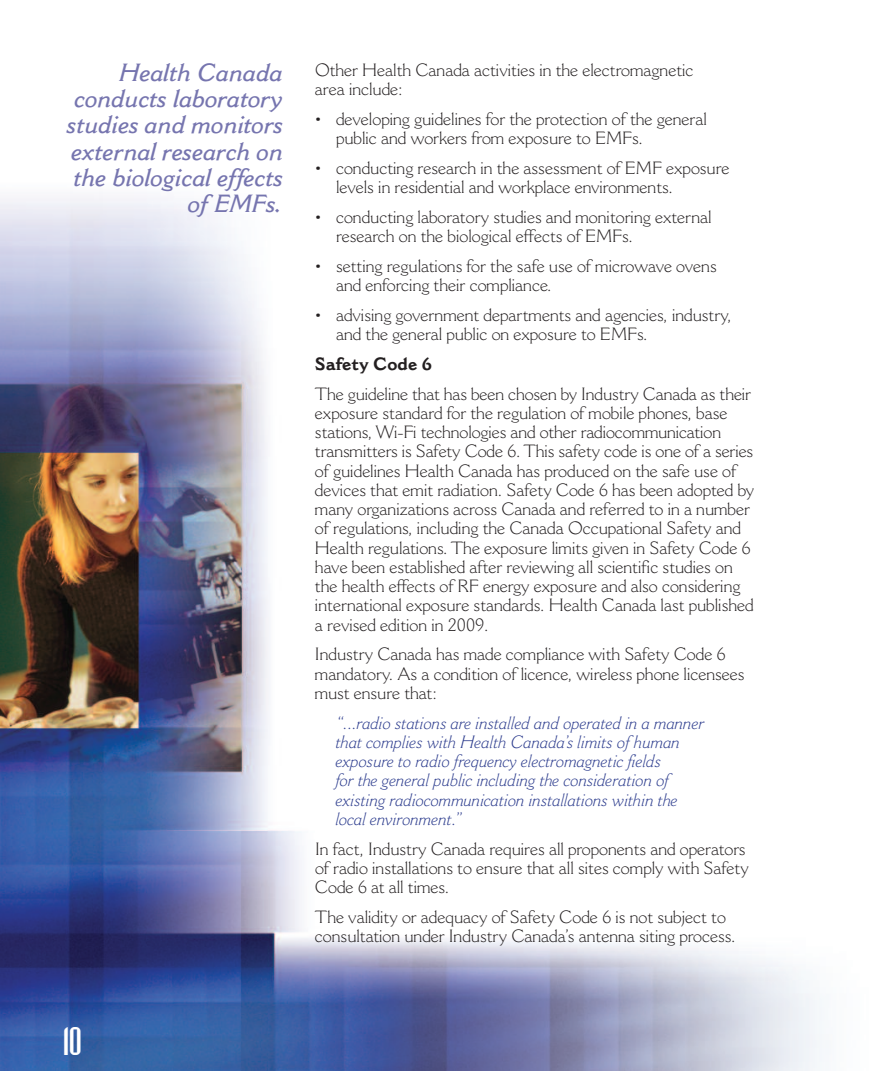
<style>
.page{position:relative;width:882px;height:1071px;background:#fff}
.page>*{position:absolute;margin:0;border:0;box-sizing:border-box;transform-origin:0 0}
.t1{font:42px "Badloc ICG";color:#fff}
.t2{font:italic 600 24.5px/26.2px "Cantoria";color:#7675af;text-align:right}
.t3{font:300 17.5px/19.2px "Cantoria";color:#231f20}
.t4{font:italic 300 17.5px/19.2px "Cantoria";color:#2b3b8d}
.t5{font:700 17.5px "Cantoria";color:#231f20}
</style>
<div class="page">
<img style="left:0;top:197px;width:822px;height:874px">
<h2 class="t2" style="left:67px;top:62px;width:218px">Health Canada conducts laboratory studies and monitors external research on the biological effects of EMFs.</h2>
<p class="t3" style="left:315px;top:62px;width:380px">Other Health Canada activities in the electromagnetic area include:</p>
<p class="t3" style="left:336px;top:111px;width:372px;text-indent:-21px">• developing guidelines for the protection of the general public and workers from exposure to EMFs.</p>
<p class="t3" style="left:336px;top:160px;width:395px;text-indent:-21px">• conducting research in the assessment of EMF exposure levels in residential and workplace environments.</p>
<p class="t3" style="left:336px;top:209px;width:377px;text-indent:-21px">• conducting laboratory studies and monitoring external research on the biological effects of EMFs.</p>
<p class="t3" style="left:336px;top:258px;width:382px;text-indent:-21px">• setting regulations for the safe use of microwave ovens and enforcing their compliance.</p>
<p class="t3" style="left:336px;top:307px;width:397px;text-indent:-21px">• advising government departments and agencies, industry, and the general public on exposure to EMFs.</p>
<p class="t5" style="left:315px;top:357px;width:118px">Safety Code 6</p>
<p class="t3" style="left:315px;top:385px;width:441px">The guideline that has been chosen by Industry Canada as their exposure standard for the regulation of mobile phones, base stations, Wi-Fi technologies and other radiocommunication transmitters is Safety Code 6. This safety code is one of a series of guidelines Health Canada has produced on the safe use of devices that emit radiation. Safety Code 6 has been adopted by many organizations across Canada and referred to in a number of regulations, including the Canada Occupational Safety and Health regulations. The exposure limits given in Safety Code 6 have been established after reviewing all scientific studies on the health effects of RF energy exposure and also considering international exposure standards. Health Canada last published a revised edition in 2009.</p>
<p class="t3" style="left:315px;top:646px;width:431px">Industry Canada has made compliance with Safety Code 6 mandatory. As a condition of licence, wireless phone licensees must ensure that:</p>
<p class="t4" style="left:336px;top:714px;width:370px">“...radio stations are installed and operated in a manner that complies with Health Canada’s limits of human exposure to radio frequency electromagnetic fields<br>for the general public including the consideration of existing radiocommunication installations within the local environment.”</p>
<p class="t3" style="left:315px;top:840px;width:435px">In fact, Industry Canada requires all proponents and operators of radio installations to ensure that all sites comply with Safety<br>Code 6 at all times.</p>
<p class="t3" style="left:315px;top:909px;width:422px">The validity or adequacy of Safety Code 6 is not subject to consultation under Industry Canada’s antenna siting process.</p>
<h1 class="t1" style="left:63px;top:1015px;width:21px">10</h1>
</div>
